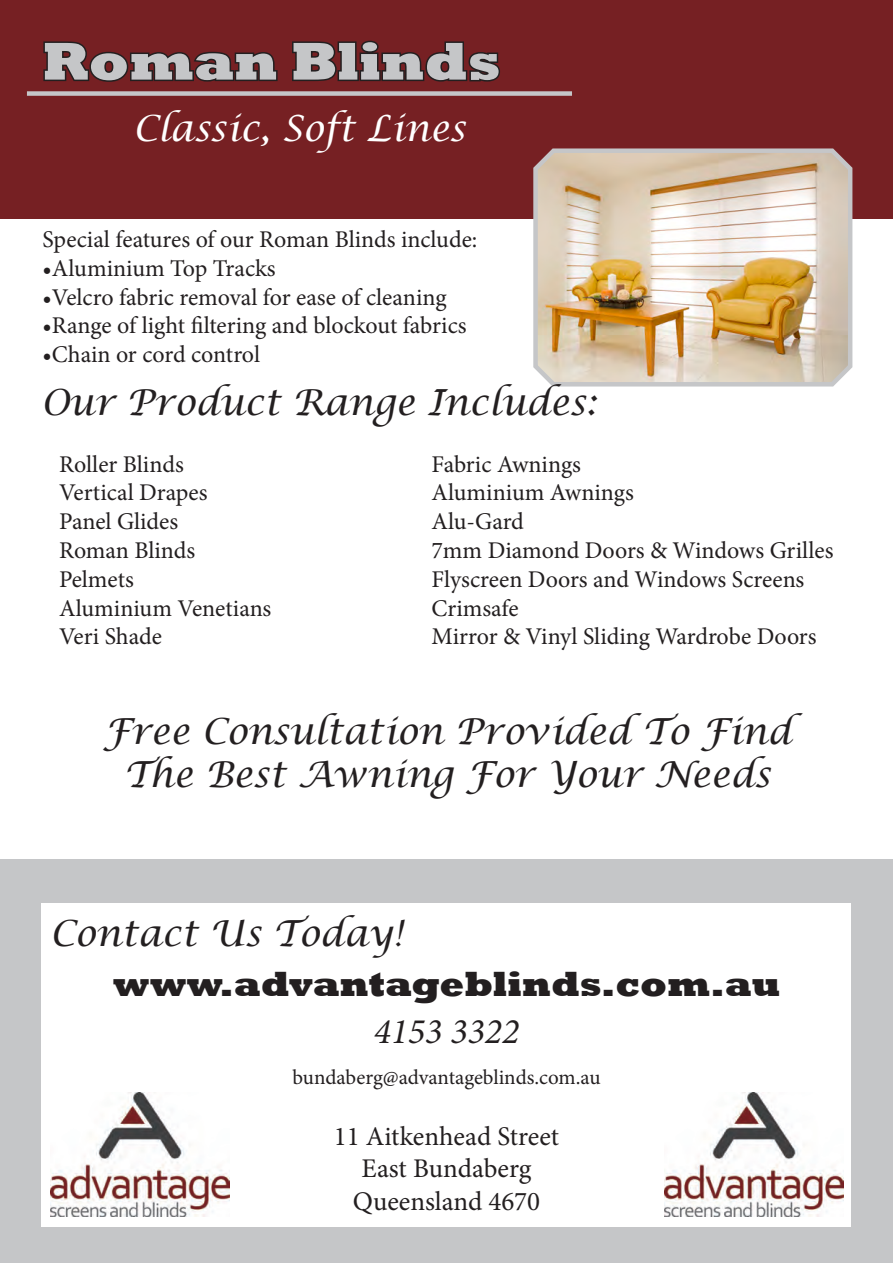
<style>
.page{position:relative;width:893px;height:1263px;background:#fff}
.page>*{position:absolute;margin:0;border:0;box-sizing:border-box;transform-origin:0 0}
.t1{font:800 54px "Rockwell";color:#c5c6c8}
.t2{font:italic 36px/43.2px "Lucida Calligraphy";color:#231f20;text-align:center}
.t3{font:800 36px "Rockwell";color:#231f20}
.t4{font:italic 36px "Lucida Calligraphy";color:#fff}
.t5{font:italic 36px "Minion Pro";color:#231f20}
.t6{font:27px "Minion Pro";color:#231f20}
.t7{font:24px "Minion Pro";color:#231f20}
.t8{font:21px "Minion Pro";letter-spacing:-.005em;color:#231f20}
</style>
<div class="page">
<div style="left:0;top:0;width:893px;height:218px;background:#762023"></div>
<svg style="left:43px;top:41px;width:235px;height:41px"></svg>
<svg style="left:292px;top:40px;width:208px;height:42px"></svg>
<div style="left:27px;top:91px;width:545px;height:5px;background:#c5c6c8"></div>
<img style="left:531px;top:148px;width:324px;height:239px">
<div style="left:0;top:859px;width:893px;height:404px;background:#c5c6c8"></div>
<div style="left:41px;top:903px;width:809px;height:323px;background:#fff"></div>
<img style="left:50px;top:1093px;width:179px;height:123px">
<img style="left:664px;top:1093px;width:179px;height:123px">
<p class="t1" style="left:43px;top:30px;width:460px">Roman Blinds</p>
<p class="t4" style="left:133px;top:107px;width:334px">Classic, Soft Lines</p>
<p class="t7" style="left:43px;top:223px;width:436px">Special features of our Roman Blinds include:</p>
<p class="t7" style="left:43px;top:252px;width:235px">•Aluminium Top Tracks</p>
<p class="t7" style="left:43px;top:281px;width:406px">•Velcro fabric removal for ease of cleaning</p>
<p class="t7" style="left:43px;top:310px;width:426px">•Range of light filtering and blockout fabrics</p>
<p class="t7" style="left:43px;top:339px;width:219px">•Chain or cord control</p>
<p class="t2" style="left:41px;top:382px;width:556px">Our Product Range Includes:</p>
<p class="t7" style="left:59px;top:448px;width:126px">Roller Blinds</p>
<p class="t7" style="left:59px;top:477px;width:150px">Vertical Drapes</p>
<p class="t7" style="left:59px;top:505px;width:121px">Panel Glides</p>
<p class="t7" style="left:59px;top:534px;width:138px">Roman Blinds</p>
<p class="t7" style="left:59px;top:563px;width:76px">Pelmets</p>
<p class="t7" style="left:59px;top:592px;width:214px">Aluminium Venetians</p>
<p class="t7" style="left:59px;top:621px;width:105px">Veri Shade</p>
<p class="t7" style="left:431px;top:448px;width:151px">Fabric Awnings</p>
<p class="t7" style="left:431px;top:477px;width:204px">Aluminium Awnings</p>
<p class="t7" style="left:431px;top:505px;width:94px">Alu-Gard</p>
<p class="t7" style="left:431px;top:534px;width:404px">7mm Diamond Doors &amp; Windows Grilles</p>
<p class="t7" style="left:431px;top:563px;width:374px">Flyscreen Doors and Windows Screens</p>
<p class="t7" style="left:431px;top:592px;width:89px">Crimsafe</p>
<p class="t7" style="left:431px;top:621px;width:387px">Mirror &amp; Vinyl Sliding Wardrobe Doors</p>
<p class="t2" style="left:103px;top:711px;width:690px">Free Consultation Provided To Find<br>The Best Awning For Your Needs</p>
<p class="t2" style="left:50px;top:913px;width:353px">Contact Us Today!</p>
<p class="t3" style="left:113px;top:963px;width:669px">www.advantageblinds.com.au</p>
<p class="t5" style="left:374px;top:1007px;width:147px">4153 3322</p>
<p class="t8" style="left:292px;top:1063px;width:310px">bundaberg@advantageblinds.com.au</p>
<p class="t6" style="left:334px;top:1118px;width:227px">11 Aitkenhead Street</p>
<p class="t6" style="left:361px;top:1150px;width:172px">East Bundaberg</p>
<p class="t6" style="left:353px;top:1183px;width:189px">Queensland 4670</p>
</div>
